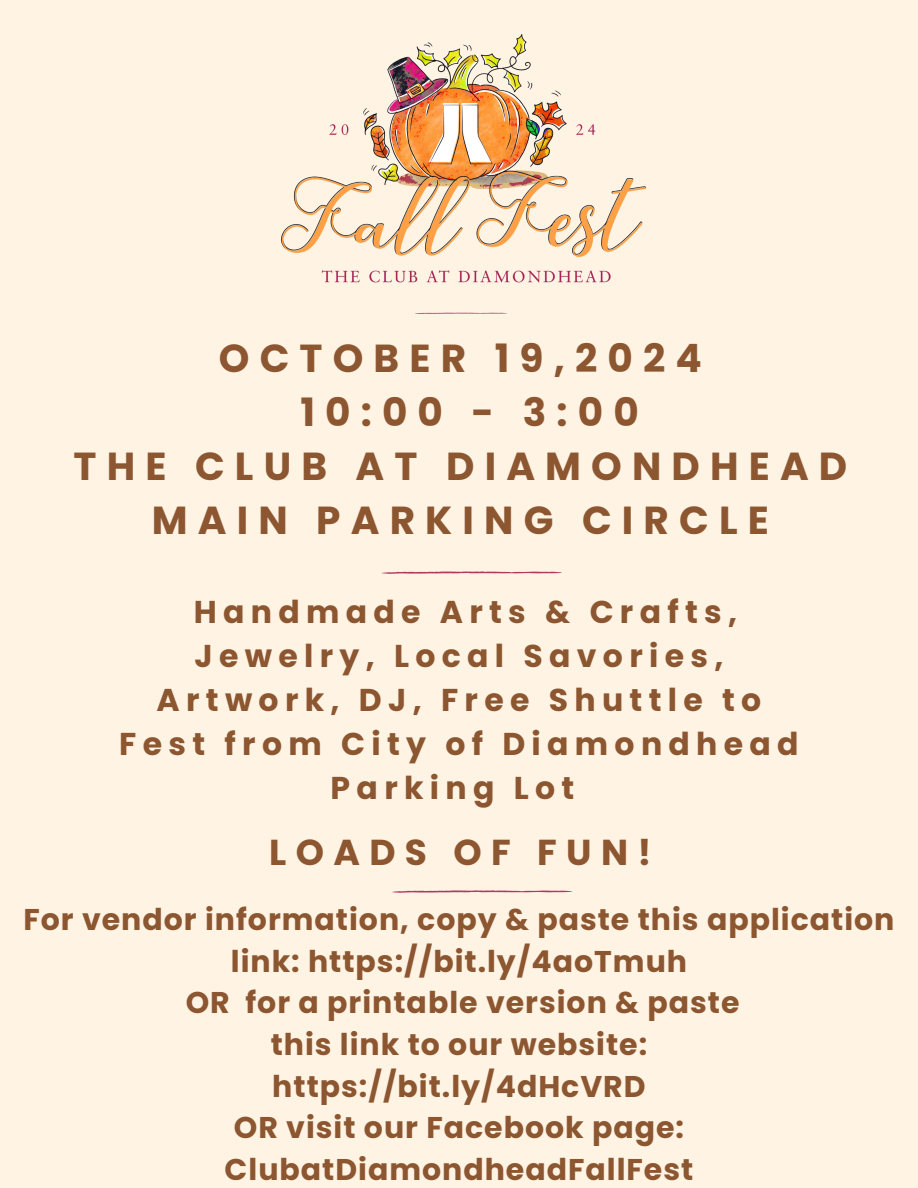
<style>
.page{position:relative;width:918px;height:1188px;background:#fff3e4}
.page>*{position:absolute;margin:0;border:0;box-sizing:border-box;transform-origin:0 0}
.t1{font:700 39px/54px "Poppins";letter-spacing:.26em;color:#8c5630;text-align:center}
.t2{font:700 36px "Poppins";letter-spacing:.26em;color:#8c5630}
.t3{font:700 31.5px/43.8px "Poppins";letter-spacing:.2em;color:#8c5630;text-align:center}
.t4{font:700 30px/41.7px "Poppins";letter-spacing:.035em;color:#8c5630;text-align:center}
</style>
<div class="page">
<svg style="left:415px;top:313px;width:91px;height:1px"></svg>
<svg style="left:382px;top:571px;width:180px;height:3px"></svg>
<img style="left:282px;top:34px;width:363px;height:249px">
<svg style="left:392px;top:890px;width:180px;height:3px"></svg>
<p class="t1" style="left:73px;top:332px;width:775px">OCTOBER 19,2024<br>10:00 - 3:00<br>THE CLUB AT DIAMONDHEAD<br>MAIN PARKING CIRCLE</p>
<h1 class="t3" style="left:119px;top:591px;width:681px">Handmade Arts &amp; Crafts,<br>Jewelry, Local Savories,<br>Artwork, DJ, Free Shuttle to<br>Fest from City of Diamondhead<br>Parking Lot</h1>
<h1 class="t2" style="left:269px;top:827px;width:384px">LOADS OF FUN!</h1>
<p class="t4" style="left:23px;top:899px;width:873px">For vendor information, copy &amp; paste this application link: https://bit.ly/4aoTmuh</p>
<p class="t4" style="left:186px;top:982px;width:555px">OR for a printable version &amp; paste</p>
<p class="t4" style="left:271px;top:1024px;width:378px">this link to our website:</p>
<p class="t4" style="left:272px;top:1065px;width:375px">https://bit.ly/4dHcVRD</p>
<p class="t4" style="left:225px;top:1107px;width:470px">OR visit our Facebook page:<br>ClubatDiamondheadFallFest</p>
</div>
